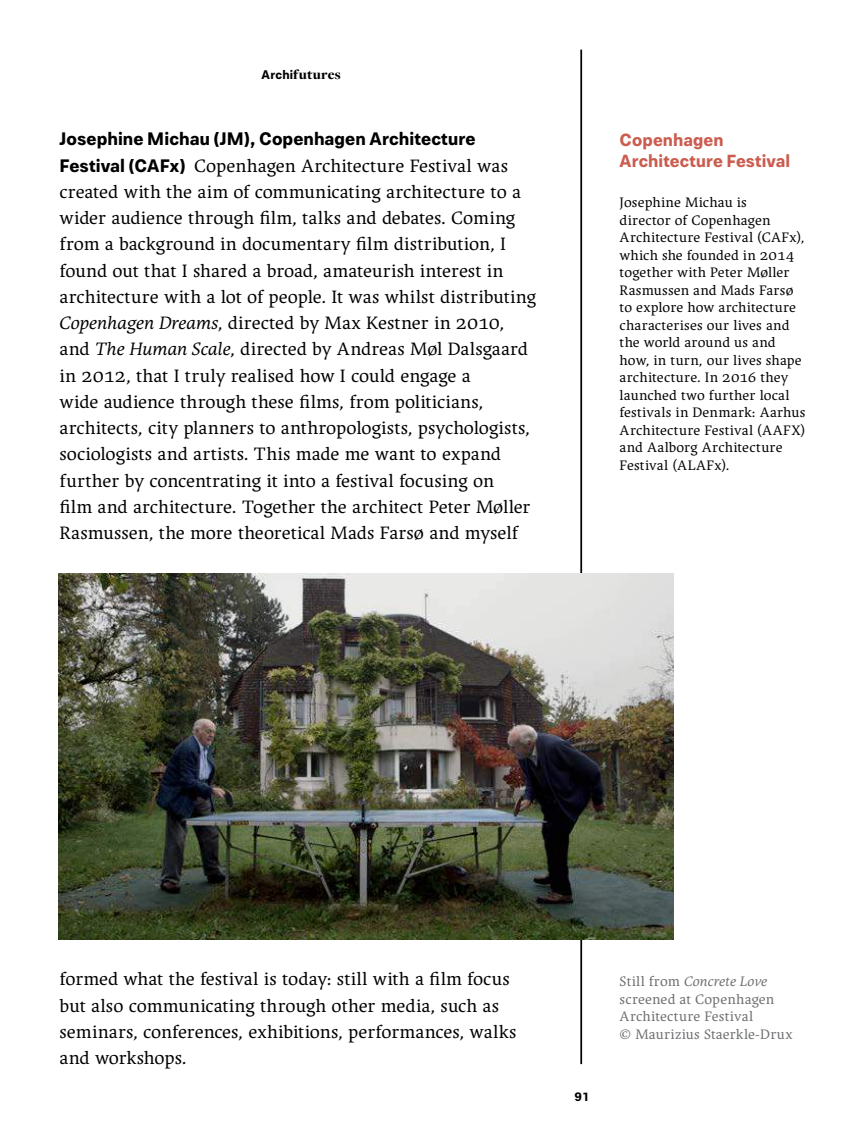
<style>
.page{position:relative;width:844px;height:1141px;background:#fff}
.page>*{position:absolute;margin:0;border:0;box-sizing:border-box;transform-origin:0 0}
.t1{font:18.72px/26.2px "Ergilo";color:#000}
.t2{font:700 18.03px "Paul Grotesk";letter-spacing:.005em;color:#000}
.t3{font:700 17.5px/21px "Paul Grotesk";letter-spacing:.01em;color:#ca5d4f}
.t4{font:14.35px/17.5px "Ergilo";letter-spacing:.015em;color:#000}
.t5{font:14.35px/17.5px "Ergilo";letter-spacing:.01em;color:#6d6e71}
.t6{font:900 14.35px "Freight Disp Pro";letter-spacing:.02em;color:#000}
.t7{font:700 12.42px "Paul Grotesk";color:#000}
.s1{font-family:"Paul Grotesk";font-weight:700;font-size:12.42px}
.s2{font-family:"Paul Grotesk";font-weight:700;font-size:18.03px}
.s3{font-style:italic}
.s4{font-family:"Ergilo Smallcaps"}
</style>
<div class="page">
<hr style="left:580px;top:50px;width:2px;height:1014px;background:#000">
<img style="left:58px;top:573px;width:615px;height:366px">
<p class="t6" style="left:261px;top:65px;width:81px"><span class="s1">Archi</span>futures</p>
<p class="t2" style="left:60px;top:128px;width:417px">Josephine Michau (JM), Copenhagen Architecture</p>
<p class="t1" style="left:60px;top:152px;width:478px"><span class="s2">Festival (CAFx)</span> Copenhagen Architecture Festival was created with the aim of communicating architecture to a wider audience through film, talks and debates. Coming from a background in documentary film distribution, I found out that I shared a broad, amateurish interest in architecture with a lot of people. It was whilst distributing <span class="s3">Copenhagen Dreams</span>, directed by Max Kestner in <span class="s4">2010</span>, and <span class="s3">The Human Scale</span>, directed by Andreas Møl Dalsgaard in <span class="s4">2012</span>, that I truly realised how I could engage a<br>wide audience through these films, from politicians, architects, city planners to anthropologists, psychologists, sociologists and artists. This made me want to expand further by concentrating it into a festival focusing on<br>film and architecture. Together the architect Peter Møller Rasmussen, the more theoretical Mads Farsø and myself</p>
<p class="t3" style="left:619px;top:130px;width:172px">Copenhagen<br>Architecture Festival</p>
<p class="t4" style="left:619px;top:194px;width:187px">Josephine Michau is<br>director of Copenhagen<br>Architecture Festival (CAFx), which she founded in <span class="s4">2014 </span>together with Peter Møller<br>Rasmussen and Mads Farsø to explore how architecture characterises our lives and the world around us and how, in turn, our lives shape architecture. In <span class="s4">2016</span> they launched two further local festivals in Denmark: Aarhus<br>Architecture Festival (AAFX) and Aalborg Architecture<br>Festival (ALAFx).</p>
<p class="t1" style="left:60px;top:966px;width:458px">formed what the festival is today: still with a film focus but also communicating through other media, such as seminars, conferences, exhibitions, performances, walks and workshops.</p>
<p class="t7" style="left:574px;top:1090px;width:16px">91</p>
<p class="t5" style="left:619px;top:973px;width:174px">Still from <span class="s3">Concrete Love </span>screened at Copenhagen<br>Architecture Festival<br>© Maurizius Staerkle-Drux</p>
</div>
